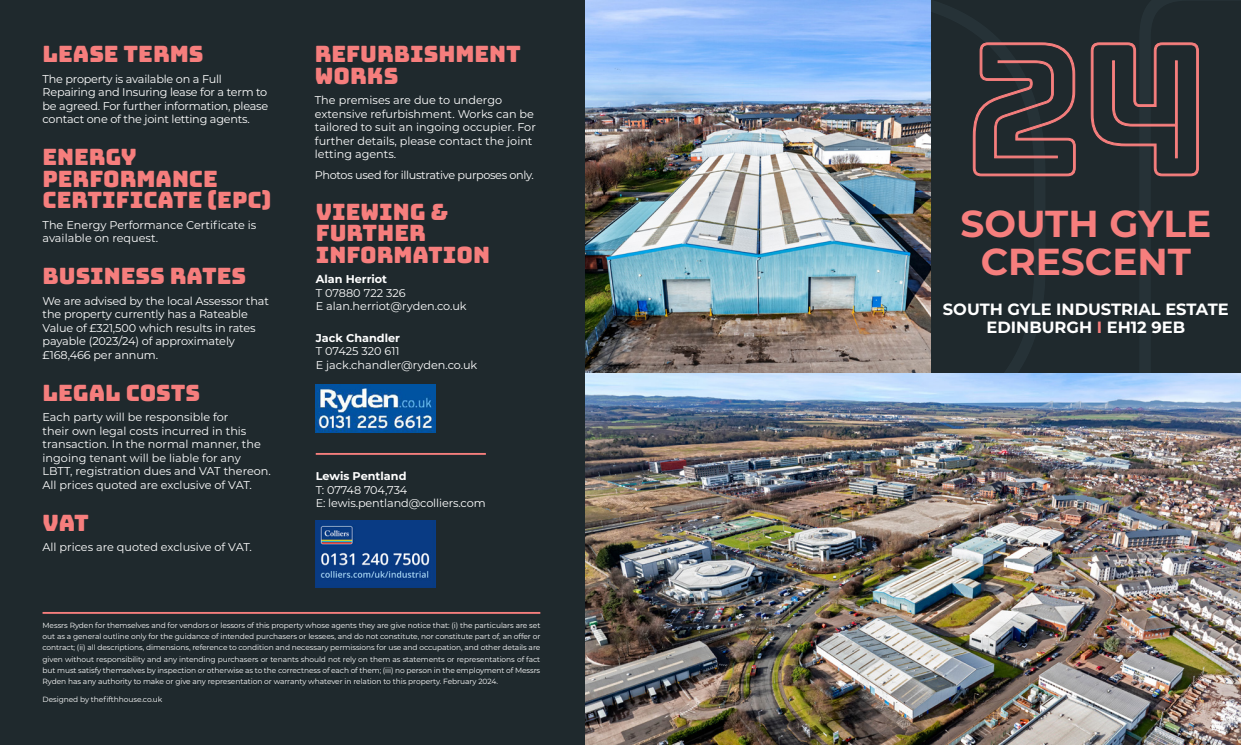
<style>
.page{position:relative;width:1241px;height:745px;background:#fff}
.page>*{position:absolute;margin:0;border:0;box-sizing:border-box;transform-origin:0 0}
.t1{font:700 37.5px/37.5px "Montserrat";color:#f67e7d;text-align:center}
.t2{font:22.5px/21.2px "Bungee";color:#f67e7d}
.t3{font:700 16.25px/18.8px "Montserrat";color:#fff;text-align:center}
.t4{font:11.25px/13.5px "Montserrat";letter-spacing:-.01em;color:#fff}
.t5{font:11.25px "Montserrat";letter-spacing:-.03em;color:#fff}
.t6{font:700 11.25px "Montserrat";color:#fff}
.t7{font:7.5px/11.2px "Montserrat";letter-spacing:-.01em;color:#fff;text-align:justify}
.s1{color:#f67e7d}
</style>
<div class="page">
<div style="left:0;top:0;width:586px;height:744px;background:#1f292d"></div>
<hr style="left:43px;top:611px;width:497px;height:2px;background:#f67e7d">
<img style="left:316px;top:520px;width:119px;height:67px">
<hr style="left:316px;top:452px;width:170px;height:2px;background:#f67e7d">
<img style="left:585px;top:372px;width:655px;height:372px">
<svg style="left:930px;top:0;width:310px;height:372px;background:#2a3035"></svg>
<img style="left:585px;top:0;width:345px;height:372px">
<svg style="left:972px;top:42px;width:226px;height:134px;background:#3f3639"></svg>
<img style="left:316px;top:384px;width:119px;height:48px">
<h2 class="t2" style="left:43px;top:44px;width:162px">LEASE TERMS</h2>
<p class="t4" style="left:43px;top:72px;width:227px">The property is available on a Full Repairing and Insuring lease for a term to be agreed. For further information, please contact one of the joint letting agents.</p>
<h2 class="t2" style="left:43px;top:147px;width:230px">ENERGY<br>PERFORMANCE<br>CERTIFICATE (EPC)</h2>
<p class="t4" style="left:43px;top:217px;width:215px">The Energy Performance Certificate is available on request.</p>
<h2 class="t2" style="left:43px;top:265px;width:205px">BUSINESS RATES</h2>
<p class="t4" style="left:43px;top:293px;width:228px">We are advised by the local Assessor that the property currently has a Rateable Value of £321,500 which results in rates payable (2023/24) of approximately £168,466 per annum.</p>
<h2 class="t2" style="left:43px;top:382px;width:159px">LEGAL COSTS</h2>
<p class="t4" style="left:43px;top:409px;width:230px">Each party will be responsible for<br>their own legal costs incurred in this transaction. In the normal manner, the ingoing tenant will be liable for any LBTT, registration dues and VAT thereon.<br>All prices quoted are exclusive of VAT.</p>
<h2 class="t2" style="left:43px;top:512px;width:48px">VAT</h2>
<p class="t4" style="left:43px;top:539px;width:211px">All prices are quoted exclusive of VAT.</p>
<h2 class="t2" style="left:315px;top:44px;width:207px">REFURBISHMENT<br>WORKS</h2>
<p class="t4" style="left:315px;top:93px;width:222px">The premises are due to undergo extensive refurbishment. Works can be tailored to suit an ingoing occupier. For further details, please contact the joint letting agents.</p>
<p class="t5" style="left:315px;top:167px;width:220px">Photos used for illustrative purposes only.</p>
<h2 class="t2" style="left:316px;top:201px;width:176px">VIEWING &amp;<br>FURTHER<br>INFORMATION</h2>
<p class="t6" style="left:316px;top:271px;width:73px">Alan Herriot</p>
<p class="t4" style="left:316px;top:285px;width:152px">T 07880 722 326<br>E alan.herriot@ryden.co.uk</p>
<p class="t6" style="left:316px;top:329px;width:86px">Jack Chandler</p>
<p class="t4" style="left:316px;top:343px;width:163px">T 07425 320 611<br>E jack.chandler@ryden.co.uk</p>
<p class="t6" style="left:316px;top:468px;width:92px">Lewis Pentland</p>
<p class="t4" style="left:316px;top:482px;width:171px">T: 07748 704,734<br>E: lewis.pentland@colliers.com</p>
<p class="t7" style="left:43px;top:618px;width:499px">Messrs Ryden for themselves and for vendors or lessors of this property whose agents they are give notice that: (i) the particulars are set out as a general outline only for the guidance of intended purchasers or lessees, and do not constitute, nor constitute part of, an offer or contract; (ii) all descriptions, dimensions, reference to condition and necessary permissions for use and occupation, and other details are given without responsibility and any intending purchasers or tenants should not rely on them as statements or representations of fact but must satisfy themselves by inspection or otherwise as to the correctness of each of them; (iii) no person in the employment of Messrs Ryden has any authority to make or give any representation or warranty whatever in relation to this property. February 2024.</p>
<p class="t7" style="left:43px;top:693px;width:121px">Designed by thefifthhouse.co.uk</p>
<h1 class="t1" style="left:960px;top:203px;width:252px">SOUTH GYLE<br>CRESCENT</h1>
<h3 class="t3" style="left:942px;top:298px;width:287px">SOUTH GYLE INDUSTRIAL ESTATE<br>EDINBURGH <span class="s1">I</span> EH12 9EB</h3>
</div>
